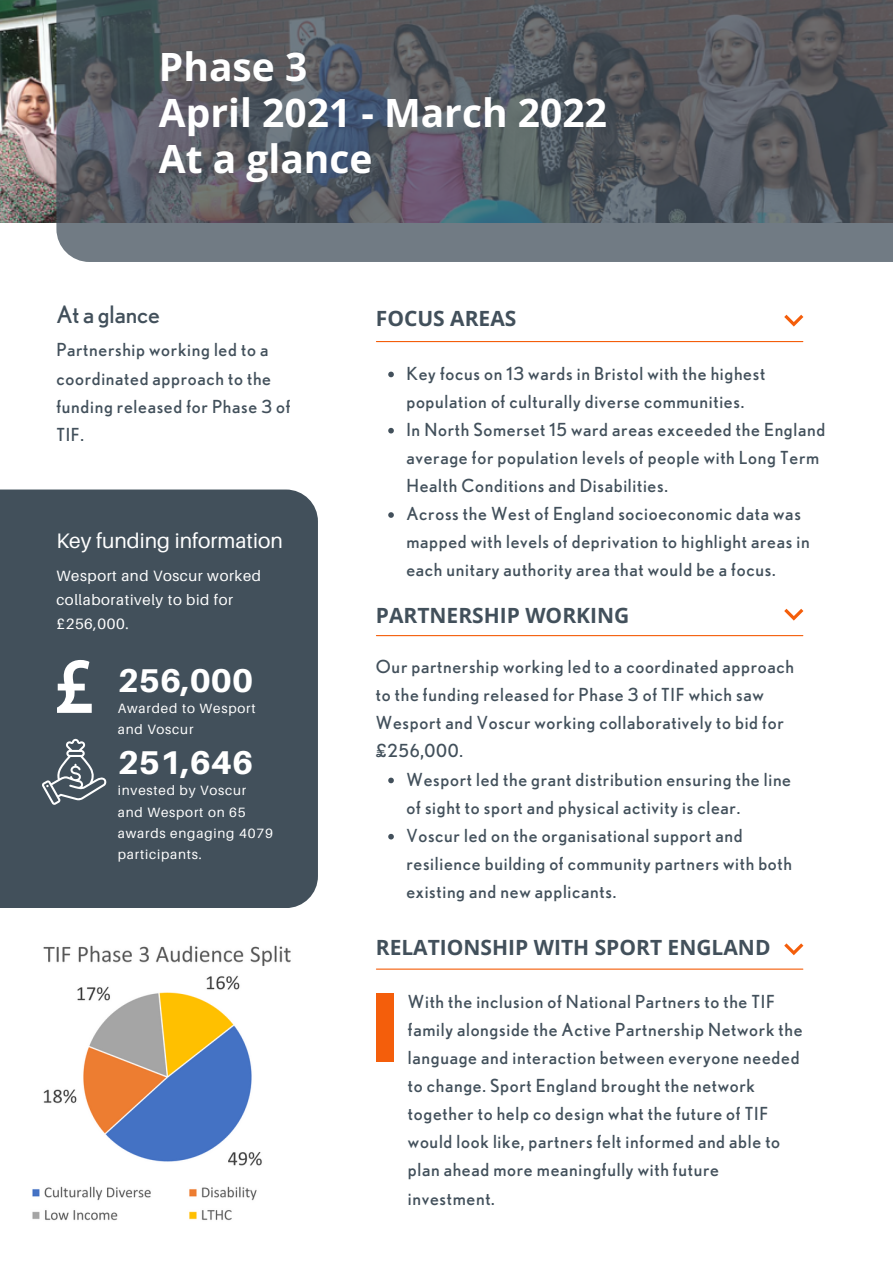
<style>
.page{position:relative;width:893px;height:1264px;background:#fff}
.page>*{position:absolute;margin:0;border:0;box-sizing:border-box;transform-origin:0 0}
.t1{font:700 39px "Open Sans";color:#fff}
.t2{font:800 33px "Aileron";color:#fff}
.t3{font:24px "Nobel";color:#42505b}
.t4{font:700 21px "Open Sans";color:#42505b}
.t5{font:21px "Aileron";color:#fff}
.t6{font:18px/28px "Nobel";letter-spacing:.04em;color:#42505b}
.t7{font:15px/23.5px "Aileron";letter-spacing:.04em;color:#fff}
.t8{font:13.5px/21.3px "Aileron";letter-spacing:.06em;color:#fff}
</style>
<div class="page">
<div style="left:0;top:489px;width:318px;height:419px;background:#42505b"></div>
<svg style="left:57px;top:660px;width:35px;height:53px"></svg>
<svg style="left:42px;top:738px;width:65px;height:66px;background:#616d76"></svg>
<img style="left:0;top:0;width:56px;height:223px">
<svg style="left:56px;top:0;width:836px;height:262px;background:#5a5f66"></svg>
<hr style="left:376px;top:341px;width:426px;height:1px;background:#f45e0b">
<hr style="left:376px;top:635px;width:426px;height:1px;background:#f45e0b">
<hr style="left:376px;top:968px;width:426px;height:1px;background:#f45e0b">
<svg style="left:784px;top:315px;width:19px;height:11px"></svg>
<svg style="left:784px;top:608px;width:19px;height:12px"></svg>
<svg style="left:784px;top:943px;width:19px;height:12px"></svg>
<div style="left:376px;top:993px;width:17px;height:68px;background:#f45e0b"></div>
<svg style="left:388px;top:777px;width:6px;height:6px"></svg>
<svg style="left:388px;top:833px;width:6px;height:6px"></svg>
<svg style="left:388px;top:371px;width:6px;height:6px"></svg>
<svg style="left:388px;top:428px;width:6px;height:5px"></svg>
<svg style="left:388px;top:512px;width:6px;height:6px"></svg>
<img style="left:32px;top:945px;width:259px;height:276px">
<p class="t1" style="left:159px;top:39px;width:150px">Phase 3</p>
<p class="t1" style="left:159px;top:86px;width:449px">April 2021 - March 2022</p>
<p class="t1" style="left:159px;top:132px;width:215px">At a glance</p>
<p class="t3" style="left:56px;top:300px;width:105px">At a glance</p>
<p class="t6" style="left:56px;top:336px;width:236px">Partnership working led to a coordinated approach to the funding released for Phase 3 of<br>TIF.</p>
<p class="t5" style="left:56px;top:527px;width:228px">Key funding information</p>
<p class="t7" style="left:56px;top:564px;width:206px">Wesport and Voscur worked collaboratively to bid for £256,000.</p>
<p class="t2" style="left:118px;top:659px;width:137px">256,000</p>
<p class="t8" style="left:118px;top:697px;width:139px">Awarded to Wesport and Voscur</p>
<p class="t2" style="left:118px;top:742px;width:137px">251,646</p>
<p class="t8" style="left:118px;top:779px;width:157px">invested by Voscur and Wesport on 65 awards engaging 4079 participants.</p>
<p class="t4" style="left:376px;top:303px;width:142px">FOCUS AREAS</p>
<p class="t6" style="left:406px;top:359px;width:360px">Key focus on 13 wards in Bristol with the highest population of culturally diverse communities.</p>
<p class="t6" style="left:406px;top:415px;width:420px">In North Somerset 15 ward areas exceeded the England average for population levels of people with Long Term<br>Health Conditions and Disabilities.</p>
<p class="t6" style="left:406px;top:499px;width:404px">Across the West of England socioeconomic data was mapped with levels of deprivation to highlight areas in each unitary authority area that would be a focus.</p>
<p class="t4" style="left:376px;top:600px;width:255px">PARTNERSHIP WORKING</p>
<p class="t6" style="left:376px;top:652px;width:419px">Our partnership working led to a coordinated approach to the funding released for Phase 3 of TIF which saw Wesport and Voscur working collaboratively to bid for £256,000.</p>
<p class="t6" style="left:406px;top:764px;width:386px">Wesport led the grant distribution ensuring the line of sight to sport and physical activity is clear.</p>
<p class="t6" style="left:406px;top:821px;width:387px">Voscur led on the organisational support and resilience building of community partners with both existing and new applicants.</p>
<p class="t4" style="left:376px;top:932px;width:396px">RELATIONSHIP WITH SPORT ENGLAND</p>
<p class="t6" style="left:408px;top:986px;width:396px">With the inclusion of National Partners to the TIF family alongside the Active Partnership Network the language and interaction between everyone needed to change. Sport England brought the network together to help co design what the future of TIF would look like, partners felt informed and able to plan ahead more meaningfully with future investment.</p>
</div>
